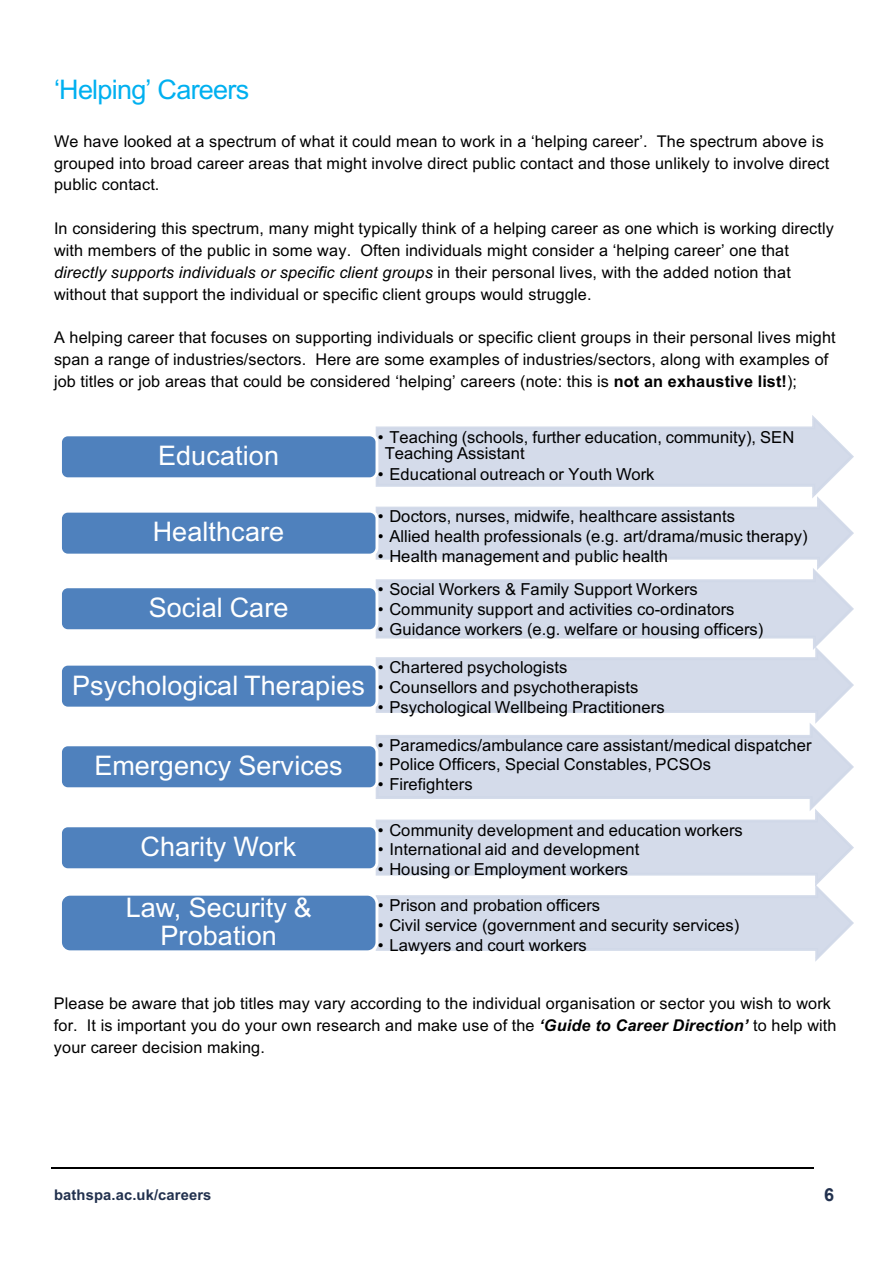
<style>
.page{position:relative;width:893px;height:1263px;background:#fff}
.page>*{position:absolute;margin:0;border:0;box-sizing:border-box;transform-origin:0 0}
.t1{font:27px/27.8px "Arial";letter-spacing:.005em;color:#fff;text-align:center}
.t2{font:27px "Arial";letter-spacing:-.03em;color:#00b0f0}
.t3{font:700 18px "Arial";color:#22314e}
.t4{font:16.5px/17px "Arial";letter-spacing:.005em;color:#000}
.t5{font:16.2px/21.8px "Arial";letter-spacing:.01em;color:#000}
.t6{font:700 14.7px "Arial";letter-spacing:.01em;color:#22314e}
.s1{font-style:italic}
.s2{font-weight:700}
.s3{font-weight:700;font-style:italic}
</style>
<div class="page">
<hr style="left:52px;top:1167px;width:762px;height:2px;background:#000">
<div style="left:60px;top:435px;width:317px;height:44px;background:#4f81bd;border-radius:7px"></div>
<div style="left:59px;top:433px;width:319px;height:47px;border:3px solid #fff;border-radius:7px"></div>
<div style="left:60px;top:511px;width:317px;height:44px;background:#4f81bd;border-radius:7px"></div>
<div style="left:59px;top:510px;width:319px;height:47px;border:3px solid #fff;border-radius:7px"></div>
<div style="left:60px;top:587px;width:317px;height:44px;background:#4f81bd;border-radius:7px"></div>
<div style="left:59px;top:585px;width:319px;height:47px;border:3px solid #fff;border-radius:7px"></div>
<div style="left:60px;top:664px;width:317px;height:44px;background:#4f81bd;border-radius:7px"></div>
<div style="left:59px;top:663px;width:319px;height:47px;border:3px solid #fff;border-radius:7px"></div>
<div style="left:60px;top:745px;width:317px;height:44px;background:#4f81bd;border-radius:7px"></div>
<div style="left:59px;top:743px;width:319px;height:47px;border:3px solid #fff;border-radius:7px"></div>
<div style="left:60px;top:826px;width:317px;height:44px;background:#4f81bd;border-radius:7px"></div>
<div style="left:59px;top:824px;width:319px;height:47px;border:3px solid #fff;border-radius:7px"></div>
<svg style="left:374px;top:415px;width:480px;height:547px"></svg>
<div style="left:60px;top:894px;width:317px;height:58px;background:#4f81bd;border-radius:10px"></div>
<div style="left:59px;top:893px;width:319px;height:60px;border:3px solid #fff;border-radius:10px"></div>
<h1 class="t2" style="left:54px;top:75px;width:197px">‘Helping’ Careers</h1>
<p class="t5" style="left:54px;top:130px;width:776px">We have looked at a spectrum of what it could mean to work in a ‘helping career’. The spectrum above is grouped into broad career areas that might involve direct public contact and those unlikely to involve direct public contact.</p>
<p class="t5" style="left:54px;top:218px;width:781px">In considering this spectrum, many might typically think of a helping career as one which is working directly with members of the public in some way. Often individuals might consider a ‘helping career’ one that <span class="s1">directly supports individuals or specific client groups</span> in their personal lives, with the added notion that without that support the individual or specific client groups would struggle.</p>
<p class="t5" style="left:54px;top:327px;width:783px">A helping career that focuses on supporting individuals or specific client groups in their personal lives might span a range of industries/sectors. Here are some examples of industries/sectors, along with examples of job titles or job areas that could be considered ‘helping’ careers (note: this is <span class="s2">not an exhaustive list!</span>);</p>
<h1 class="t1" style="left:158px;top:442px;width:122px">Education</h1>
<h1 class="t1" style="left:153px;top:518px;width:133px">Healthcare</h1>
<h1 class="t1" style="left:149px;top:594px;width:141px">Social Care</h1>
<h1 class="t1" style="left:72px;top:671px;width:294px">Psychological Therapies</h1>
<h1 class="t1" style="left:94px;top:752px;width:250px">Emergency Services</h1>
<h1 class="t1" style="left:140px;top:833px;width:157px">Charity Work</h1>
<h1 class="t1" style="left:126px;top:894px;width:188px">Law, Security &amp;<br>Probation</h1>
<p class="t4" style="left:385px;top:428px;width:411px;text-indent:-7px">• Teaching (schools, further education, community), SEN<br>Teaching Assistant</p>
<p class="t4" style="left:378px;top:465px;width:278px">• Educational outreach or Youth Work</p>
<p class="t4" style="left:378px;top:508px;width:359px">• Doctors, nurses, midwife, healthcare assistants</p>
<p class="t4" style="left:378px;top:528px;width:431px">• Allied health professionals (e.g. art/drama/music therapy)</p>
<p class="t4" style="left:378px;top:548px;width:292px">• Health management and public health</p>
<p class="t4" style="left:378px;top:581px;width:321px">• Social Workers &amp; Family Support Workers</p>
<p class="t4" style="left:378px;top:601px;width:358px">• Community support and activities co-ordinators</p>
<p class="t4" style="left:378px;top:620px;width:387px">• Guidance workers (e.g. welfare or housing officers)</p>
<p class="t4" style="left:378px;top:659px;width:191px">• Chartered psychologists</p>
<p class="t4" style="left:378px;top:679px;width:262px">• Counsellors and psychotherapists</p>
<p class="t4" style="left:378px;top:699px;width:288px">• Psychological Wellbeing Practitioners</p>
<p class="t4" style="left:378px;top:736px;width:435px">• Paramedics/ambulance care assistant/medical dispatcher</p>
<p class="t4" style="left:378px;top:756px;width:335px">• Police Officers, Special Constables, PCSOs</p>
<p class="t4" style="left:378px;top:776px;width:96px">• Firefighters</p>
<p class="t4" style="left:378px;top:821px;width:366px">• Community development and education workers</p>
<p class="t4" style="left:378px;top:841px;width:263px">• International aid and development</p>
<p class="t4" style="left:378px;top:861px;width:252px">• Housing or Employment workers</p>
<p class="t4" style="left:378px;top:897px;width:224px">• Prison and probation officers</p>
<p class="t4" style="left:378px;top:917px;width:363px">• Civil service (government and security services)</p>
<p class="t4" style="left:378px;top:936px;width:210px">• Lawyers and court workers</p>
<p class="t5" style="left:54px;top:993px;width:784px">Please be aware that job titles may vary according to the individual organisation or sector you wish to work for. It is important you do your own research and make use of the <span class="s3">‘Guide to Career Direction’</span> to help with your career decision making.</p>
<p class="t6" style="left:54px;top:1186px;width:159px">bathspa.ac.uk/careers</p>
<p class="t3" style="left:824px;top:1183px;width:12px">6</p>
</div>
